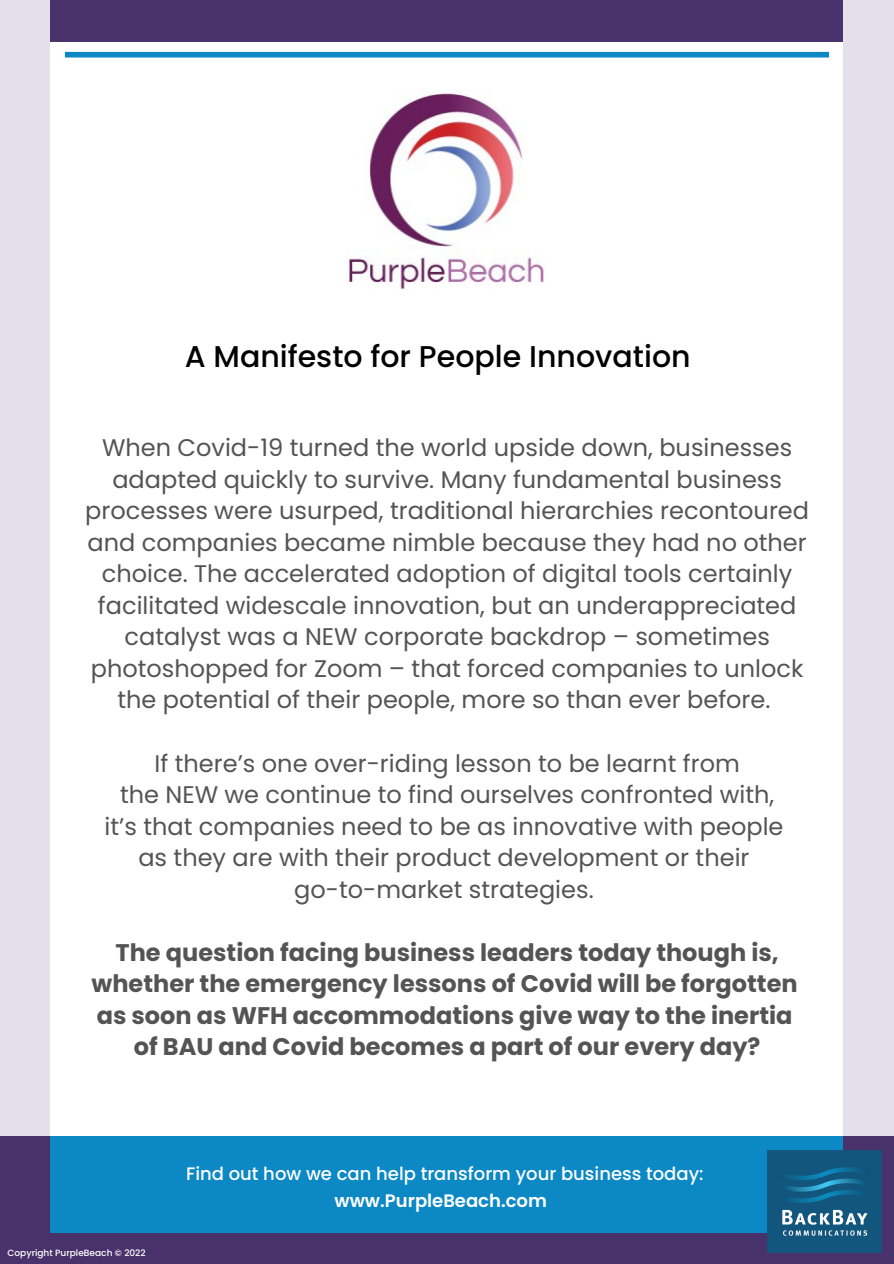
<style>
.page{position:relative;width:894px;height:1264px;background:#fff}
.page>*{position:absolute;margin:0;border:0;box-sizing:border-box;transform-origin:0 0}
.t1{font:500 30px "Poppins";color:#000}
.t2{font:24px/31.5px "Poppins";color:#545454;text-align:center}
.t3{font:700 24px/31.5px "Poppins";color:#545454;text-align:center}
.t4{font:500 18px "Poppins";color:#fff}
.t5{font:600 18px "Poppins";color:#fff}
.t6{font:500 9px "Poppins";color:#fff}
</style>
<div class="page">
<div style="left:0;top:0;width:893px;height:1263px;background:#e4e0eb"></div>
<div style="left:51px;top:42px;width:791px;height:1094px;background:#fff"></div>
<div style="left:0;top:1136px;width:893px;height:127px;background:#49326b"></div>
<div style="left:51px;top:1136px;width:791px;height:97px;background:#0c89c5"></div>
<div style="left:51px;top:0;width:791px;height:42px;background:#49326b"></div>
<img style="left:347px;top:93px;width:197px;height:197px">
<img style="left:767px;top:1150px;width:114px;height:102px">
<div style="left:65px;top:52px;width:763px;height:6px;background:#0c89c5"></div>
<p class="t1" style="left:185px;top:336px;width:507px">A Manifesto for People Innovation</p>
<p class="t2" style="left:85px;top:432px;width:725px">When Covid-19 turned the world upside down, businesses adapted quickly to survive. Many fundamental business processes were usurped, traditional hierarchies recontoured and companies became nimble because they had no other choice. The accelerated adoption of digital tools certainly facilitated widescale innovation, but an underappreciated catalyst was a NEW corporate backdrop – sometimes photoshopped for Zoom – that forced companies to unlock the potential of their people, more so than ever before.</p>
<p class="t2" style="left:154px;top:747px;width:586px">If there’s one over-riding lesson to be learnt from</p>
<p class="t2" style="left:120px;top:779px;width:655px">the NEW we continue to find ourselves confronted with,</p>
<p class="t2" style="left:104px;top:810px;width:680px">it’s that companies need to be as innovative with people</p>
<p class="t2" style="left:138px;top:842px;width:612px">as they are with their product development or their</p>
<p class="t2" style="left:294px;top:873px;width:301px">go-to-market strategies.</p>
<p class="t3" style="left:92px;top:936px;width:707px">The question facing business leaders today though is, whether the emergency lessons of Covid will be forgotten</p>
<p class="t3" style="left:97px;top:999px;width:697px">as soon as WFH accommodations give way to the inertia</p>
<p class="t3" style="left:134px;top:1031px;width:628px">of BAU and Covid becomes a part of our every day?</p>
<p class="t4" style="left:186px;top:1160px;width:519px">Find out how we can help transform your business today:</p>
<p class="t6" style="left:8px;top:1246px;width:139px">Copyright PurpleBeach © 2022</p>
<p class="t5" style="left:334px;top:1188px;width:214px">www.PurpleBeach.com</p>
</div>
